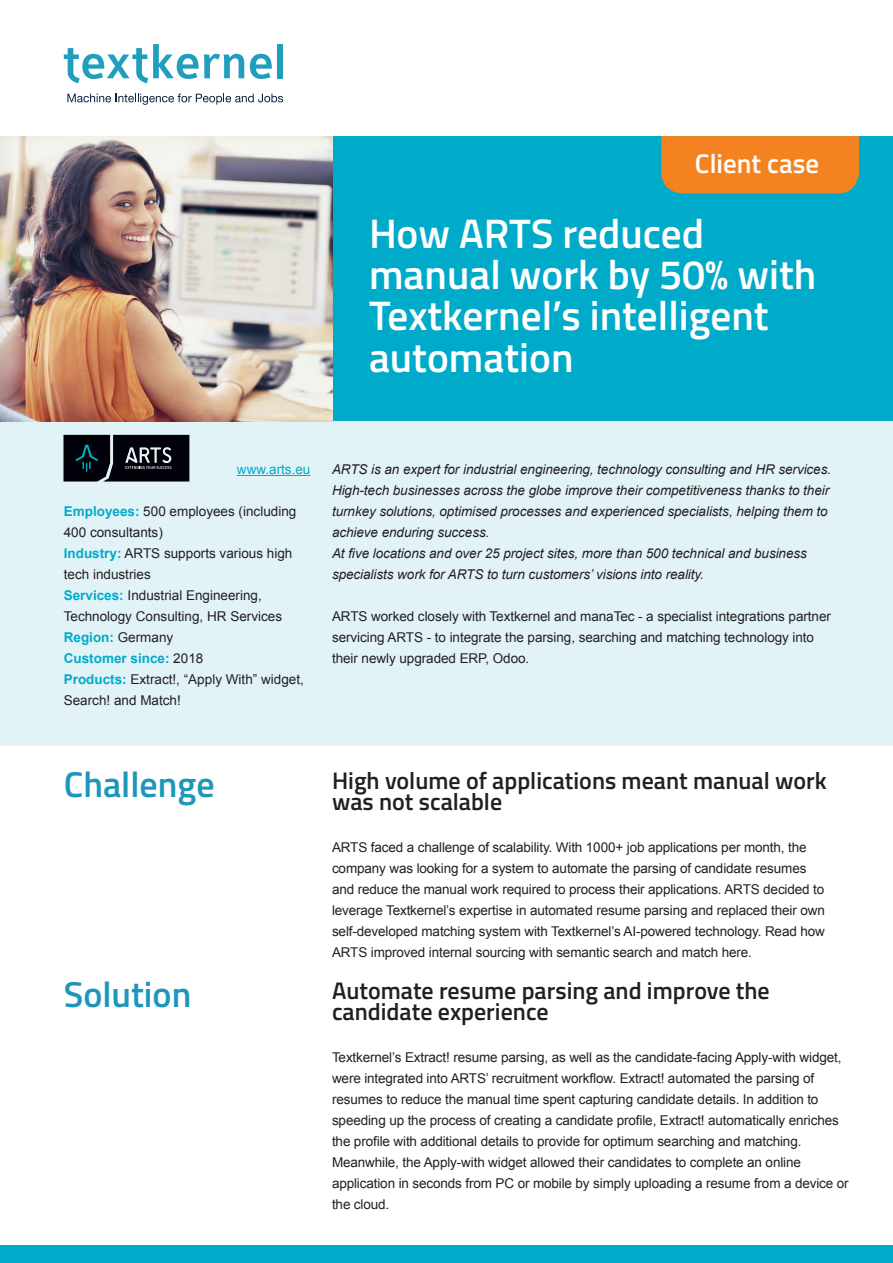
<style>
.page{position:relative;width:893px;height:1263px;background:#fff}
.page>*{position:absolute;margin:0;border:0;box-sizing:border-box;transform-origin:0 0}
.t1{font:600 41.25px/41.2px "Titillium Web";color:#fff}
.t2{font:600 36px "Titillium Web";color:#1e96bc}
.t3{font:600 27px "Titillium Web";color:#fff}
.t4{font:600 24px/21px "Titillium Web";color:#231f20}
.t5{font:13.5px/21px "Arial";letter-spacing:-.01em;color:#231f20}
.t6{font:italic 13.5px/21px "Arial";letter-spacing:-.005em;color:#231f20}
.t7{font:13.5px "Arial";color:#00abca}
.s1{font-weight:700;color:#00abca}
</style>
<div class="page">
<div style="left:309px;top:136px;width:584px;height:308px;background:#00abca"></div>
<div style="left:0;top:421px;width:893px;height:324px;background:#e2f3f7"></div>
<hr style="left:237px;top:475px;width:73px;height:1px;background:#00abca">
<svg style="left:64px;top:44px;width:180px;height:39px"></svg>
<svg style="left:250px;top:54px;width:22px;height:25px"></svg>
<div style="left:277px;top:44px;width:6px;height:34px;background:#219ebe"></div>
<svg style="left:67px;top:94px;width:216px;height:11px"></svg>
<img style="left:0;top:136px;width:332px;height:286px">
<div style="left:661px;top:136px;width:198px;height:57px;background:#f58220"></div>
<div style="left:0;top:1246px;width:893px;height:17px;background:#00abca"></div>
<svg style="left:63px;top:435px;width:126px;height:47px;background:#171c23"></svg>
<h3 class="t3" style="left:695px;top:143px;width:126px">Client case</h3>
<h1 class="t1" style="left:369px;top:211px;width:449px">How ARTS reduced manual work by 50% with<br>Textkernel’s intelligent automation</h1>
<p class="t7" style="left:237px;top:460px;width:75px">www.arts.eu</p>
<p class="t5" style="left:64px;top:501px;width:242px"><span class="s1">Employees:</span> 500 employees (including<br>400 consultants)<br><span class="s1">Industry:</span> ARTS supports various high tech industries<br><span class="s1">Services:</span> Industrial Engineering,<br>Technology Consulting, HR Services<br><span class="s1">Region:</span> Germany<br><span class="s1">Customer since:</span> 2018<br><span class="s1">Products:</span> Extract!, “Apply With” widget,<br>Search! and Match!</p>
<p class="t6" style="left:332px;top:459px;width:501px">ARTS is an expert for industrial engineering, technology consulting and HR services.<br>High-tech businesses across the globe improve their competitiveness thanks to their turnkey solutions, optimised processes and experienced specialists, helping them to achieve enduring success.<br>At five locations and over 25 project sites, more than 500 technical and business specialists work for ARTS to turn customers’ visions into reality.</p>
<p class="t5" style="left:332px;top:606px;width:500px">ARTS worked closely with Textkernel and manaTec - a specialist integrations partner servicing ARTS - to integrate the parsing, searching and matching technology into their newly upgraded ERP, Odoo.</p>
<h2 class="t2" style="left:64px;top:757px;width:152px">Challenge</h2>
<h3 class="t4" style="left:332px;top:769px;width:496px">High volume of applications meant manual work was not scalable</h3>
<p class="t5" style="left:332px;top:837px;width:494px">ARTS faced a challenge of scalability. With 1000+ job applications per month, the company was looking for a system to automate the parsing of candidate resumes and reduce the manual work required to process their applications. ARTS decided to leverage Textkernel’s expertise in automated resume parsing and replaced their own self-developed matching system with Textkernel’s AI-powered technology. Read how ARTS improved internal sourcing with semantic search and match here.</p>
<h2 class="t2" style="left:64px;top:967px;width:129px">Solution</h2>
<h3 class="t4" style="left:332px;top:979px;width:439px">Automate resume parsing and improve the candidate experience</h3>
<p class="t5" style="left:332px;top:1047px;width:518px">Textkernel’s Extract! resume parsing, as well as the candidate-facing Apply-with widget, were integrated into ARTS’ recruitment workflow. Extract! automated the parsing of resumes to reduce the manual time spent capturing candidate details. In addition to speeding up the process of creating a candidate profile, Extract! automatically enriches the profile with additional details to provide for optimum searching and matching.<br>Meanwhile, the Apply-with widget allowed their candidates to complete an online application in seconds from PC or mobile by simply uploading a resume from a device or the cloud.</p>
</div>
